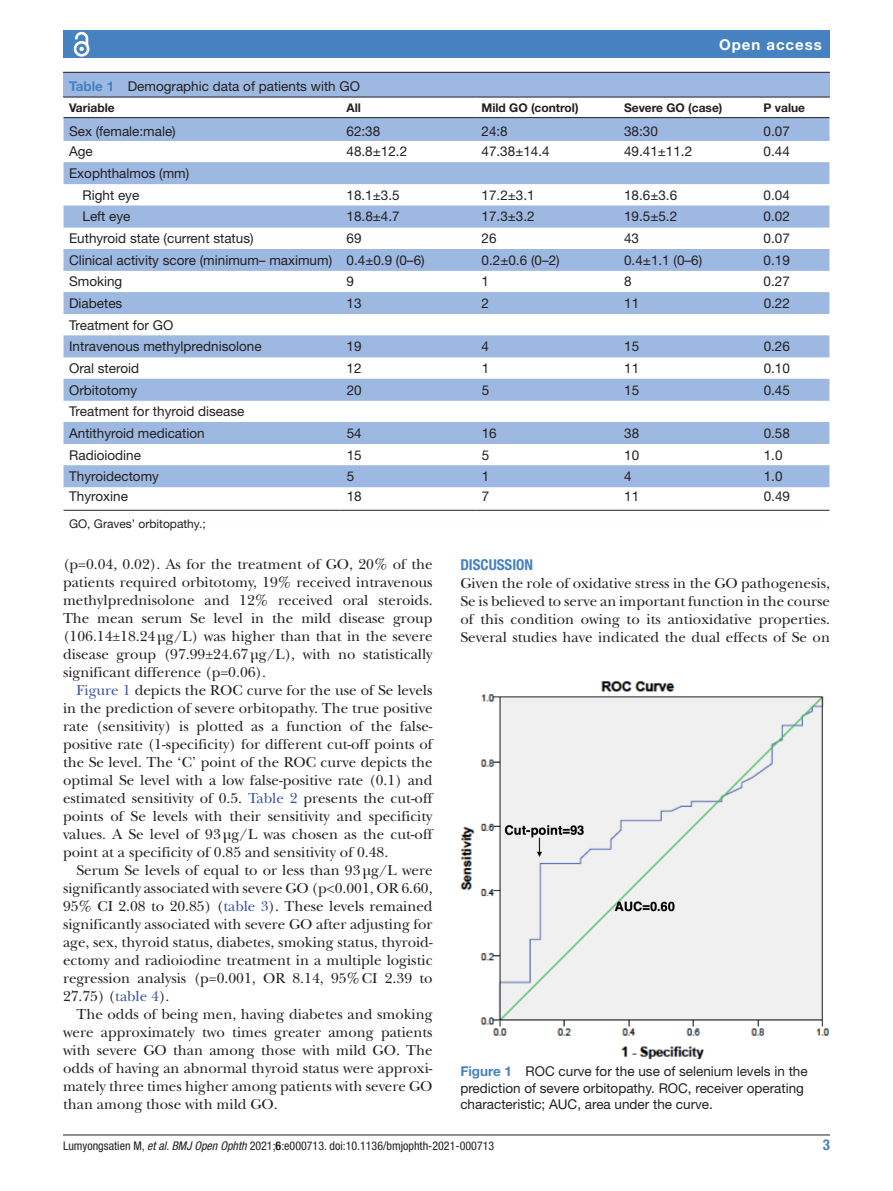
<style>
.page{position:relative;width:893px;height:1191px;background:#fff}
.page>*{position:absolute;margin:0;border:0;box-sizing:border-box;transform-origin:0 0}
.t1{font:15px/18px "New Baskerville";color:#231f20;text-align:justify}
.t2{font:700 condensed 15px "Helvetica Neue LT Std";color:#4681c2}
.t3{font:700 15px "Helvetica Neue LT Std";letter-spacing:.065em;color:#fff}
.t4{font:13.5px/21.6px "Helvetica Neue LT Std";color:#231f20}
.t5{font:condensed 12px "Helvetica Neue LT Std";color:#231f20}
.t6{font:700 12px "Helvetica Neue LT Std";color:#231f20}
.t7{font:12px "Helvetica Neue LT Std";color:#231f20}
.s1{font-weight:700;color:#4681c2}
.s2{color:#3853a3}
.s3{font-style:italic}
.s4{font-weight:700}
</style>
<div class="page">
<hr style="left:63px;top:1134px;width:767px;height:1px;background:#231f20">
<div style="left:63px;top:31px;width:767px;height:27px;background:#4681c2"></div>
<svg style="left:73px;top:31px;width:17px;height:26px"></svg>
<div style="left:63px;top:73px;width:767px;height:455px;background:#9db9e1"></div>
<hr style="left:63px;top:72px;width:767px;height:1px;background:#231f20">
<div style="left:64px;top:98px;width:766px;height:430px;background:#fff"></div>
<svg style="left:64px;top:118px;width:766px;height:369px"></svg>
<hr style="left:63px;top:97px;width:277px;height:1px;background:#231f20">
<hr style="left:63px;top:117px;width:278px;height:1px;background:#231f20">
<hr style="left:340px;top:97px;width:136px;height:1px;background:#231f20">
<hr style="left:340px;top:117px;width:136px;height:1px;background:#231f20">
<hr style="left:476px;top:97px;width:142px;height:1px;background:#231f20">
<hr style="left:476px;top:117px;width:142px;height:1px;background:#231f20">
<hr style="left:618px;top:97px;width:140px;height:1px;background:#231f20">
<hr style="left:618px;top:117px;width:140px;height:1px;background:#231f20">
<hr style="left:758px;top:97px;width:72px;height:1px;background:#231f20">
<hr style="left:758px;top:117px;width:72px;height:1px;background:#231f20">
<hr style="left:340px;top:510px;width:136px;height:1px;background:#231f20">
<hr style="left:476px;top:510px;width:142px;height:1px;background:#231f20">
<hr style="left:618px;top:510px;width:140px;height:1px;background:#231f20">
<hr style="left:63px;top:510px;width:278px;height:1px;background:#231f20">
<hr style="left:758px;top:510px;width:72px;height:1px;background:#231f20">
<svg style="left:63px;top:97px;width:1px;height:431px"></svg>
<hr style="left:69px;top:527px;width:761px;height:1px;background:#fff">
<img style="left:460px;top:681px;width:370px;height:377px">
<p class="t3" style="left:719px;top:35px;width:104px">Open access</p>
<p class="t4" style="left:69px;top:75px;width:293px"><span class="s1">Table 1</span> Demographic data of patients with GO</p>
<p class="t6" style="left:69px;top:100px;width:47px">Variable</p>
<p class="t6" style="left:346px;top:100px;width:16px">All</p>
<p class="t6" style="left:482px;top:100px;width:99px">Mild GO (control)</p>
<p class="t6" style="left:624px;top:100px;width:100px">Severe GO (case)</p>
<p class="t6" style="left:764px;top:100px;width:43px">P value</p>
<p class="t4" style="left:69px;top:120px;width:108px">Sex (female:male)</p>
<p class="t4" style="left:347px;top:120px;width:35px">62:38</p>
<p class="t4" style="left:482px;top:120px;width:28px">24:8</p>
<p class="t4" style="left:624px;top:120px;width:35px">38:30</p>
<p class="t4" style="left:764px;top:120px;width:28px">0.07</p>
<p class="t4" style="left:69px;top:141px;width:25px">Age</p>
<p class="t4" style="left:347px;top:141px;width:62px">48.8±12.2</p>
<p class="t4" style="left:482px;top:141px;width:70px">47.38±14.4</p>
<p class="t4" style="left:624px;top:141px;width:70px">49.41±11.2</p>
<p class="t4" style="left:764px;top:141px;width:28px">0.44</p>
<p class="t4" style="left:83px;top:162px;width:108px;text-indent:-14px">Exophthalmos (mm)<br>Right eye</p>
<p class="t4" style="left:347px;top:184px;width:55px">18.1±3.5</p>
<p class="t4" style="left:482px;top:184px;width:55px">17.2±3.1</p>
<p class="t4" style="left:624px;top:184px;width:55px">18.6±3.6</p>
<p class="t4" style="left:764px;top:184px;width:28px">0.04</p>
<p class="t4" style="left:83px;top:206px;width:50px">Left eye</p>
<p class="t4" style="left:347px;top:206px;width:55px">18.8±4.7</p>
<p class="t4" style="left:482px;top:206px;width:55px">17.3±3.2</p>
<p class="t4" style="left:624px;top:206px;width:55px">19.5±5.2</p>
<p class="t4" style="left:764px;top:206px;width:28px">0.02</p>
<p class="t4" style="left:69px;top:227px;width:186px">Euthyroid state (current status)</p>
<p class="t4" style="left:347px;top:227px;width:17px">69</p>
<p class="t4" style="left:482px;top:227px;width:17px">26</p>
<p class="t4" style="left:624px;top:227px;width:17px">43</p>
<p class="t4" style="left:764px;top:227px;width:28px">0.07</p>
<p class="t4" style="left:69px;top:249px;width:357px">Clinical activity score (minimum– maximum) 0.4±0.9 (0–6)</p>
<p class="t4" style="left:482px;top:249px;width:80px">0.2±0.6 (0–2)</p>
<p class="t4" style="left:624px;top:249px;width:80px">0.4±1.1 (0–6)</p>
<p class="t4" style="left:764px;top:249px;width:28px">0.19</p>
<p class="t4" style="left:69px;top:270px;width:55px">Smoking</p>
<p class="t4" style="left:347px;top:270px;width:9px">9</p>
<p class="t4" style="left:482px;top:270px;width:9px">1</p>
<p class="t4" style="left:624px;top:270px;width:9px">8</p>
<p class="t4" style="left:764px;top:270px;width:28px">0.27</p>
<p class="t4" style="left:69px;top:292px;width:55px">Diabetes</p>
<p class="t4" style="left:347px;top:292px;width:17px">13</p>
<p class="t4" style="left:482px;top:292px;width:9px">2</p>
<p class="t4" style="left:624px;top:292px;width:17px">11</p>
<p class="t4" style="left:764px;top:292px;width:28px">0.22</p>
<p class="t4" style="left:69px;top:314px;width:194px">Treatment for GO<br>Intravenous methylprednisolone</p>
<p class="t4" style="left:347px;top:335px;width:17px">19</p>
<p class="t4" style="left:482px;top:335px;width:9px">4</p>
<p class="t4" style="left:624px;top:335px;width:17px">15</p>
<p class="t4" style="left:764px;top:335px;width:28px">0.26</p>
<p class="t4" style="left:69px;top:357px;width:72px">Oral steroid</p>
<p class="t4" style="left:347px;top:357px;width:17px">12</p>
<p class="t4" style="left:482px;top:357px;width:9px">1</p>
<p class="t4" style="left:624px;top:357px;width:17px">11</p>
<p class="t4" style="left:764px;top:357px;width:28px">0.10</p>
<p class="t4" style="left:69px;top:379px;width:70px">Orbitotomy</p>
<p class="t4" style="left:347px;top:379px;width:17px">20</p>
<p class="t4" style="left:482px;top:379px;width:9px">5</p>
<p class="t4" style="left:624px;top:379px;width:17px">15</p>
<p class="t4" style="left:764px;top:379px;width:28px">0.45</p>
<p class="t4" style="left:69px;top:400px;width:177px">Treatment for thyroid disease<br>Antithyroid medication</p>
<p class="t4" style="left:347px;top:422px;width:17px">54</p>
<p class="t4" style="left:482px;top:422px;width:17px">16</p>
<p class="t4" style="left:624px;top:422px;width:17px">38</p>
<p class="t4" style="left:764px;top:422px;width:28px">0.58</p>
<p class="t4" style="left:69px;top:444px;width:73px">Radioiodine</p>
<p class="t4" style="left:347px;top:444px;width:17px">15</p>
<p class="t4" style="left:482px;top:444px;width:9px">5</p>
<p class="t4" style="left:624px;top:444px;width:17px">10</p>
<p class="t4" style="left:764px;top:444px;width:20px">1.0</p>
<p class="t4" style="left:69px;top:465px;width:91px">Thyroidectomy</p>
<p class="t4" style="left:347px;top:465px;width:9px">5</p>
<p class="t4" style="left:482px;top:465px;width:9px">1</p>
<p class="t4" style="left:624px;top:465px;width:9px">4</p>
<p class="t4" style="left:764px;top:465px;width:20px">1.0</p>
<p class="t4" style="left:69px;top:485px;width:60px">Thyroxine</p>
<p class="t4" style="left:347px;top:485px;width:17px">18</p>
<p class="t4" style="left:482px;top:485px;width:9px">7</p>
<p class="t4" style="left:624px;top:485px;width:17px">11</p>
<p class="t4" style="left:764px;top:485px;width:28px">0.49</p>
<p class="t7" style="left:69px;top:516px;width:138px">GO, Graves’ orbitopathy.;</p>
<p class="t1" style="left:63px;top:555px;width:371px">(p=0.04, 0.02). As for the treatment of GO, 20% of the patients required orbitotomy, 19% received intravenous methylprednisolone and 12% received oral steroids.<br>The mean serum Se level in the mild disease group (106.14±18.24µg/L) was higher than that in the severe disease group (97.99±24.67µg/L), with no statistically significant difference (p=0.06).</p>
<p class="t1" style="left:63px;top:681px;width:371px;text-indent:14px"><span class="s2">Figure 1</span> depicts the ROC curve for the use of Se levels in the prediction of severe orbitopathy. The true positive rate (sensitivity) is plotted as a function of the false&shy;positive rate (1-specificity) for different cut-off points of the Se level. The ‘C’ point of the ROC curve depicts the optimal Se level with a low false-positive rate (0.1) and estimated sensitivity of 0.5. <span class="s2">Table 2</span> presents the cut-off points of Se levels with their sensitivity and specificity values. A Se level of 93µg/L was chosen as the cut-off point at a specificity of 0.85 and sensitivity of 0.48.</p>
<p class="t1" style="left:63px;top:861px;width:371px;text-indent:14px">Serum Se levels of equal to or less than 93µg/L were significantly associated with severe GO (p&lt;0.001, OR 6.60, 95% CI 2.08 to 20.85) (<span class="s2">table 3</span>). These levels remained significantly associated with severe GO after adjusting for age, sex, thyroid status, diabetes, smoking status, thyroid&shy;ectomy and radioiodine treatment in a multiple logistic regression analysis (p=0.001, OR 8.14, 95%CI 2.39 to 27.75) (<span class="s2">table 4</span>).</p>
<p class="t1" style="left:63px;top:1005px;width:371px;text-indent:14px">The odds of being men, having diabetes and smoking were approximately two times greater among patients with severe GO than among those with mild GO. The odds of having an abnormal thyroid status were approxi&shy;mately three times higher among patients with severe GO than among those with mild GO.</p>
<p class="t2" style="left:460px;top:555px;width:74px">DISCUSSION</p>
<p class="t1" style="left:460px;top:574px;width:371px">Given the role of oxidative stress in the GO pathogenesis, Se is believed to serve an important function in the course of this condition owing to its antioxidative properties.<br>Several studies have indicated the dual effects of Se on</p>
<p class="t4" style="left:460px;top:1063px;width:349px;line-height:16.5px"><span class="s1">Figure 1</span> ROC curve for the use of selenium levels in the prediction of severe orbitopathy. ROC, receiver operating characteristic; AUC, area under the curve.</p>
<p class="t5" style="left:63px;top:1138px;width:433px">Lumyongsatien M, <span class="s3">et al</span>. <span class="s3">BMJ Open Ophth</span> 2021;<span class="s4">6</span>:e000713. doi:10.1136/bmjophth-2021-000713</p>
<p class="t2" style="left:823px;top:1135px;width:9px">3</p>
</div>
